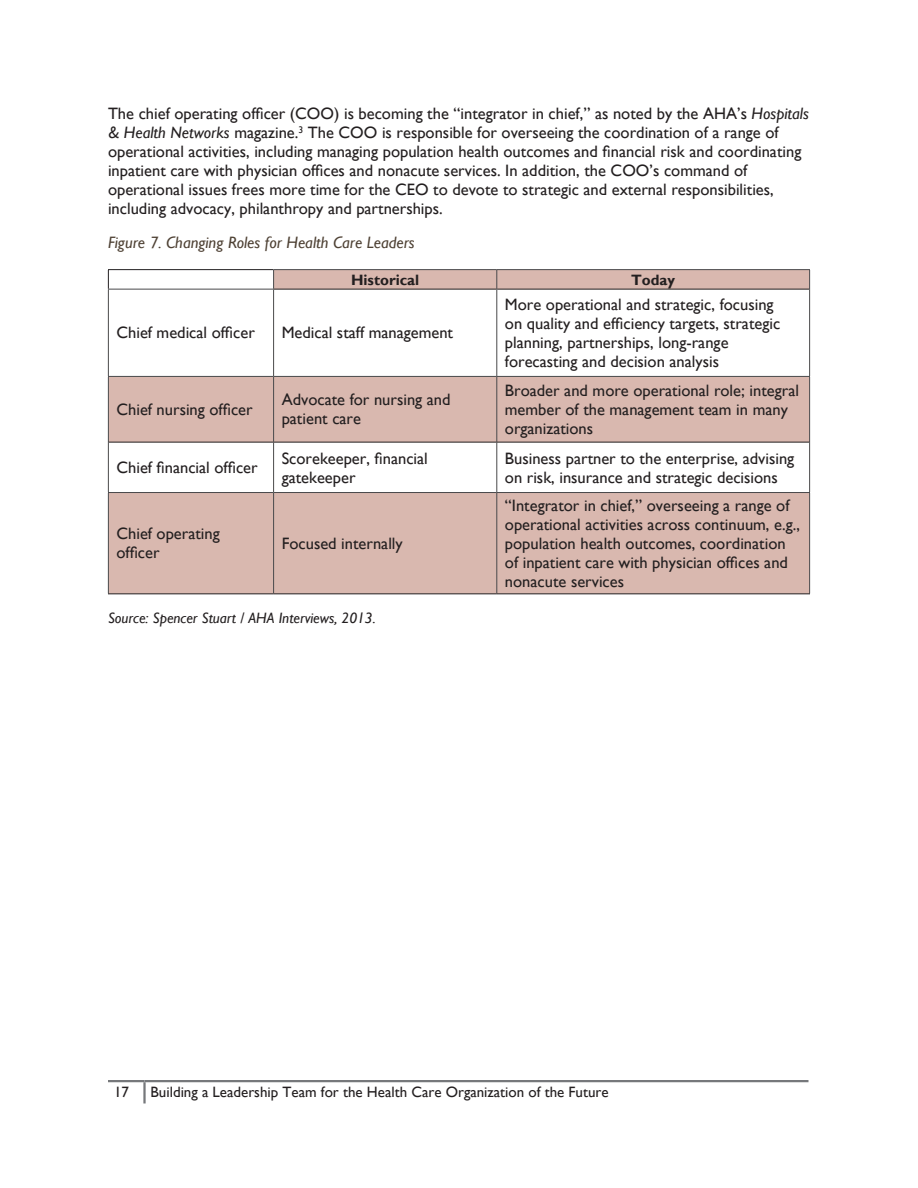
<style>
.page{position:relative;width:918px;height:1188px;background:#fff}
.page>*{position:absolute;margin:0;border:0;box-sizing:border-box;transform-origin:0 0}
.t1{font:16.5px/19px "Gill Sans";color:#231f20}
.Figure{font:italic 16.5px "Gill Sans";color:#4e4134}
.t2{font:15px "Gill Sans";color:#231f20}
.t3{font:italic 15px "Gill Sans";color:#231f20}
.t4{font:700 15px "Gill Sans";color:#231f20}
.s1{font-style:italic}
</style>
<div class="page">
<hr style="left:108px;top:1080px;width:37px;height:2px;background:#76787b">
<hr style="left:143px;top:1082px;width:3px;height:21px;background:#76787b">
<hr style="left:145px;top:1080px;width:663px;height:2px;background:#76787b">
<svg style="left:109px;top:270px;width:700px;height:323px;fill:#d9b8af"></svg>
<hr style="left:108px;top:269px;width:165px;height:1px;background:#231f20">
<svg style="left:108px;top:270px;width:1px;height:19px"></svg>
<hr style="left:274px;top:289px;width:222px;height:1px;background:#231f20">
<hr style="left:497px;top:289px;width:312px;height:1px;background:#231f20">
<hr style="left:273px;top:269px;width:224px;height:1px;background:#49494b">
<svg style="left:273px;top:270px;width:1px;height:19px"></svg>
<hr style="left:497px;top:269px;width:313px;height:1px;background:#49494b">
<svg style="left:496px;top:270px;width:1px;height:19px"></svg>
<svg style="left:809px;top:270px;width:1px;height:19px"></svg>
<hr style="left:496px;top:289px;width:1px;height:87px;background:#49494b">
<hr style="left:809px;top:289px;width:1px;height:87px;background:#49494b">
<hr style="left:496px;top:443px;width:1px;height:49px;background:#49494b">
<hr style="left:809px;top:442px;width:1px;height:50px;background:#49494b">
<hr style="left:108px;top:289px;width:166px;height:1px;background:#49494b">
<hr style="left:108px;top:290px;width:1px;height:86px;background:#49494b">
<hr style="left:273px;top:290px;width:1px;height:86px;background:#49494b">
<hr style="left:108px;top:442px;width:1px;height:50px;background:#49494b">
<hr style="left:273px;top:443px;width:1px;height:49px;background:#49494b">
<hr style="left:274px;top:376px;width:223px;height:1px;background:#49494b">
<hr style="left:497px;top:376px;width:313px;height:1px;background:#49494b">
<hr style="left:496px;top:377px;width:1px;height:65px;background:#49494b">
<hr style="left:809px;top:377px;width:1px;height:65px;background:#49494b">
<hr style="left:274px;top:442px;width:223px;height:1px;background:#231f20">
<hr style="left:497px;top:442px;width:312px;height:1px;background:#231f20">
<hr style="left:108px;top:377px;width:1px;height:65px;background:#49494b">
<hr style="left:108px;top:376px;width:166px;height:1px;background:#49494b">
<hr style="left:273px;top:377px;width:1px;height:65px;background:#49494b">
<hr style="left:109px;top:442px;width:165px;height:1px;background:#231f20">
<hr style="left:108px;top:493px;width:1px;height:100px;background:#49494b">
<hr style="left:108px;top:492px;width:166px;height:1px;background:#49494b">
<hr style="left:108px;top:593px;width:166px;height:1px;background:#231f20">
<hr style="left:273px;top:493px;width:1px;height:100px;background:#49494b">
<hr style="left:274px;top:492px;width:223px;height:1px;background:#49494b">
<hr style="left:274px;top:593px;width:223px;height:1px;background:#231f20">
<hr style="left:496px;top:493px;width:1px;height:100px;background:#49494b">
<hr style="left:497px;top:492px;width:313px;height:1px;background:#49494b">
<hr style="left:809px;top:493px;width:1px;height:100px;background:#49494b">
<hr style="left:497px;top:593px;width:313px;height:1px;background:#231f20">
<p class="t1" style="left:108px;top:105px;width:702px">The chief operating officer (COO) is becoming the “integrator in chief,” as noted by the AHA’s <span class="s1">Hospitals &amp; Health Networks</span> magazine.<sup>3</sup> The COO is responsible for overseeing the coordination of a range of operational activities, including managing population health outcomes and financial risk and coordinating inpatient care with physician offices and nonacute services. In addition, the COO’s command of operational issues frees more time for the CEO to devote to strategic and external responsibilities, including advocacy, philanthropy and partnerships.</p>
<p class="Figure" style="left:108px;top:233px;width:308px">Figure 7. Changing Roles for Health Care Leaders</p>
<p class="t4" style="left:351px;top:270px;width:70px">Historical</p>
<p class="t4" style="left:631px;top:270px;width:46px">Today</p>
<p class="t1" style="left:116px;top:324px;width:140px">Chief medical officer</p>
<p class="t1" style="left:282px;top:324px;width:173px">Medical staff management</p>
<p class="t1" style="left:505px;top:295px;width:277px">More operational and strategic, focusing on quality and efficiency targets, strategic planning, partnerships, long-range forecasting and decision analysis</p>
<p class="t1" style="left:116px;top:400px;width:138px">Chief nursing officer</p>
<p class="t1" style="left:282px;top:391px;width:170px">Advocate for nursing and patient care</p>
<p class="t1" style="left:505px;top:381px;width:296px">Broader and more operational role; integral member of the management team in many organizations</p>
<p class="t1" style="left:116px;top:458px;width:143px">Chief financial officer</p>
<p class="t1" style="left:282px;top:449px;width:148px">Scorekeeper, financial gatekeeper</p>
<p class="t1" style="left:505px;top:449px;width:291px">Business partner to the enterprise, advising on risk, insurance and strategic decisions</p>
<p class="t1" style="left:116px;top:525px;width:105px">Chief operating officer</p>
<p class="t1" style="left:282px;top:534px;width:123px">Focused internally</p>
<p class="t3" style="left:108px;top:609px;width:269px">Source: Spencer Stuart / AHA Interviews, 2013.</p>
<p class="t1" style="left:505px;top:496px;width:297px">“Integrator in chief,” overseeing a range of operational activities across continuum, e.g., population health outcomes, coordination of inpatient care with physician offices and nonacute services</p>
<p class="t2" style="left:114px;top:1084px;width:16px">17</p>
<p class="t2" style="left:151px;top:1084px;width:460px">Building a Leadership Team for the Health Care Organization of the Future</p>
</div>
